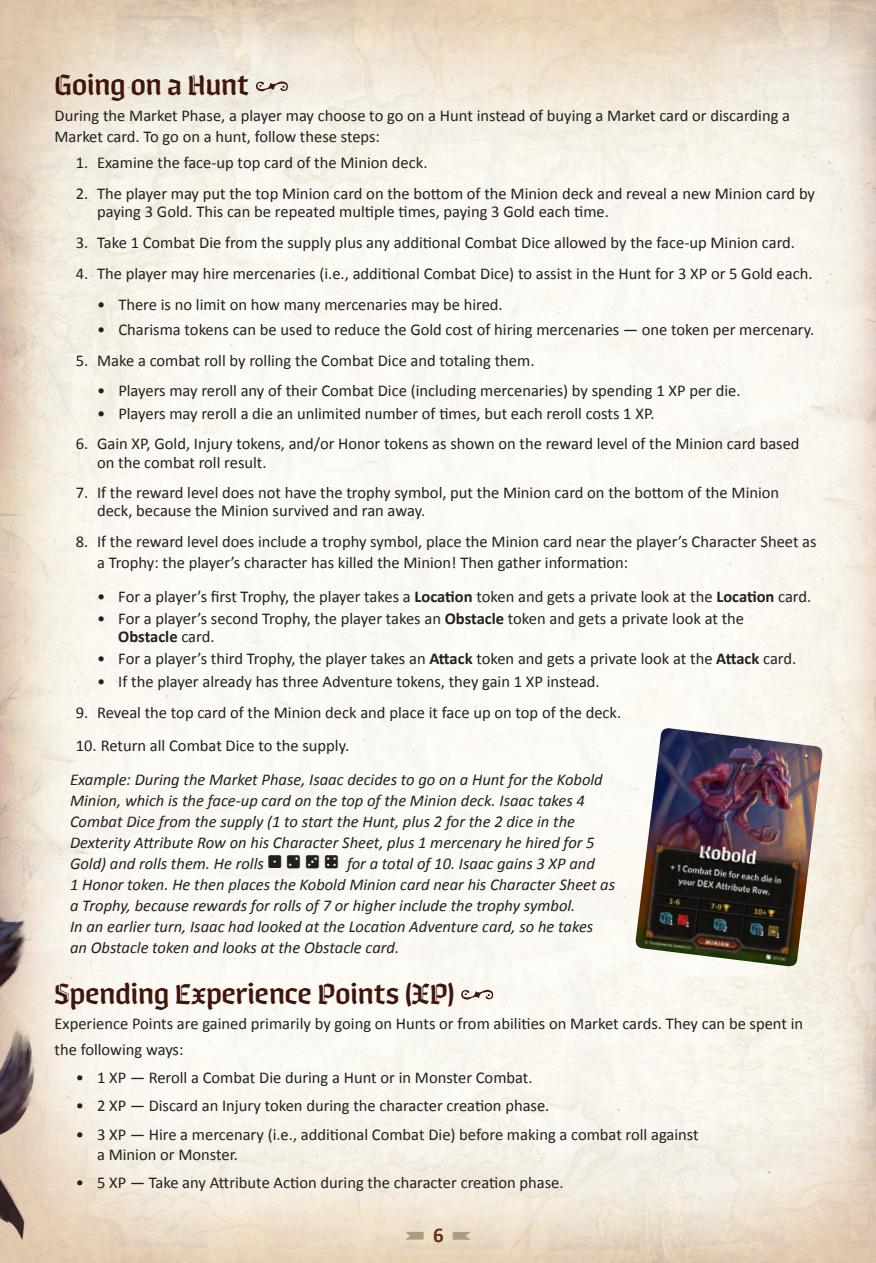
<style>
.page{position:relative;width:876px;height:1263px;background:#fff}
.page>*{position:absolute;margin:0;border:0;box-sizing:border-box;transform-origin:0 0}
.t1{font:31.5px "Whisky";color:#40150b}
.t2{font:21px "Sheldon Pictures";color:#ad9c7e}
.t3{font:16.5px/18px "Calibri";color:#231f20}
.t4{font:italic 16.5px/21px "Calibri";color:#231f20}
.s1{font-weight:700}
.s2{font-family:"Flash Point Dice";font-style:normal;font-size:21px}
.s3{font-family:"Calibri";font-weight:700;color:#672f1a}
</style>
<div class="page">
<img style="left:0;top:0;width:875px;height:1262px">
<img style="left:0;top:719px;width:39px;height:543px">
<img style="left:634px;top:728px;width:188px;height:238px">
<svg style="left:256px;top:81px;width:32px;height:10px"></svg>
<svg style="left:461px;top:989px;width:32px;height:10px"></svg>
<h1 class="t1" style="left:54px;top:67px;width:196px">Going on a Hunt</h1>
<p class="t3" style="left:54px;top:106px;width:736px">During the Market Phase, a player may choose to go on a Hunt instead of buying a Market card or discarding a</p>
<p class="t3" style="left:54px;top:127px;width:327px">Market card. To go on a hunt, follow these steps:</p>
<p class="t3" style="left:76px;top:154px;width:353px">1. Examine the face-up top card of the Minion deck.</p>
<p class="t3" style="left:97px;top:185px;width:719px;text-indent:-21px">2. The player may put the top Minion card on the bottom of the Minion deck and reveal a new Minion card by paying 3 Gold. This can be repeated multiple times, paying 3 Gold each time.</p>
<p class="t3" style="left:76px;top:233px;width:720px">3. Take 1 Combat Die from the supply plus any additional Combat Dice allowed by the face-up Minion card.</p>
<p class="t3" style="left:76px;top:264px;width:738px">4. The player may hire mercenaries (i.e., additional Combat Dice) to assist in the Hunt for 3 XP or 5 Gold each.</p>
<p class="t3" style="left:97px;top:295px;width:407px">• There is no limit on how many mercenaries may be hired.</p>
<p class="t3" style="left:97px;top:320px;width:718px">• Charisma tokens can be used to reduce the Gold cost of hiring mercenaries — one token per mercenary.</p>
<p class="t3" style="left:76px;top:351px;width:460px">5. Make a combat roll by rolling the Combat Dice and totaling them.</p>
<p class="t3" style="left:97px;top:382px;width:644px">• Players may reroll any of their Combat Dice (including mercenaries) by spending 1 XP per die.</p>
<p class="t3" style="left:97px;top:404px;width:558px">• Players may reroll a die an unlimited number of times, but each reroll costs 1 XP.</p>
<p class="t3" style="left:97px;top:435px;width:703px;text-indent:-21px">6. Gain XP, Gold, Injury tokens, and/or Honor tokens as shown on the reward level of the Minion card based on the combat roll result.</p>
<p class="t3" style="left:97px;top:483px;width:683px;text-indent:-21px">7. If the reward level does not have the trophy symbol, put the Minion card on the bottom of the Minion deck, because the Minion survived and ran away.</p>
<p class="t3" style="left:97px;top:531px;width:720px;line-height:21px;text-indent:-21px">8. If the reward level does include a trophy symbol, place the Minion card near the player’s Character Sheet as a Trophy: the player’s character has killed the Minion! Then gather information:</p>
<p class="t3" style="left:97px;top:587px;width:715px">• For a player’s first Trophy, the player takes a <span class="s1">Location</span> token and gets a private look at the <span class="s1">Location</span> card.</p>
<p class="t3" style="left:118px;top:609px;width:627px;text-indent:-21px">• For a player’s second Trophy, the player takes an <span class="s1">Obstacle</span> token and gets a private look at the<br><span class="s1">Obstacle</span> card.</p>
<p class="t3" style="left:97px;top:650px;width:700px">• For a player’s third Trophy, the player takes an <span class="s1">Attack</span> token and gets a private look at the <span class="s1">Attack</span> card.</p>
<p class="t3" style="left:97px;top:672px;width:504px">• If the player already has three Adventure tokens, they gain 1 XP instead.</p>
<p class="t3" style="left:76px;top:703px;width:546px">9. Reveal the top card of the Minion deck and place it face up on top of the deck.</p>
<p class="t3" style="left:76px;top:736px;width:275px">10. Return all Combat Dice to the supply.</p>
<p class="t4" style="left:70px;top:768px;width:546px">Example: During the Market Phase, Isaac decides to go on a Hunt for the Kobold Minion, which is the face-up card on the top of the Minion deck. Isaac takes 4<br>Combat Dice from the supply (1 to start the Hunt, plus 2 for the 2 dice in the Dexterity Attribute Row on his Character Sheet, plus 1 mercenary he hired for 5<br>Gold) and rolls them. He rolls <span class="s2">! @ # $</span> for a total of 10. Isaac gains 3 XP and<br>1 Honor token. He then places the Kobold Minion card near his Character Sheet as a Trophy, because rewards for rolls of 7 or higher include the trophy symbol.<br>In an earlier turn, Isaac had looked at the Location Adventure card, so he takes<br>an Obstacle token and looks at the Obstacle card.</p>
<h1 class="t1" style="left:54px;top:975px;width:401px">Spending Experience Points (XP)</h1>
<p class="t3" style="left:54px;top:1014px;width:749px">Experience Points are gained primarily by going on Hunts or from abilities on Market cards. They can be spent in</p>
<p class="t3" style="left:54px;top:1040px;width:130px">the following ways:</p>
<p class="t3" style="left:76px;top:1068px;width:458px">• 1 XP — Reroll a Combat Die during a Hunt or in Monster Combat.</p>
<p class="t3" style="left:76px;top:1096px;width:475px">• 2 XP — Discard an Injury token during the character creation phase.</p>
<p class="t3" style="left:97px;top:1124px;width:603px;line-height:19.8px;text-indent:-21px">• 3 XP — Hire a mercenary (i.e., additional Combat Die) before making a combat roll against a Minion or Monster.</p>
<p class="t3" style="left:76px;top:1173px;width:489px">• 5 XP — Take any Attribute Action during the character creation phase.</p>
<p class="t2" style="left:406px;top:1224px;width:67px">- <span class="s3">6</span> ,</p>
</div>
